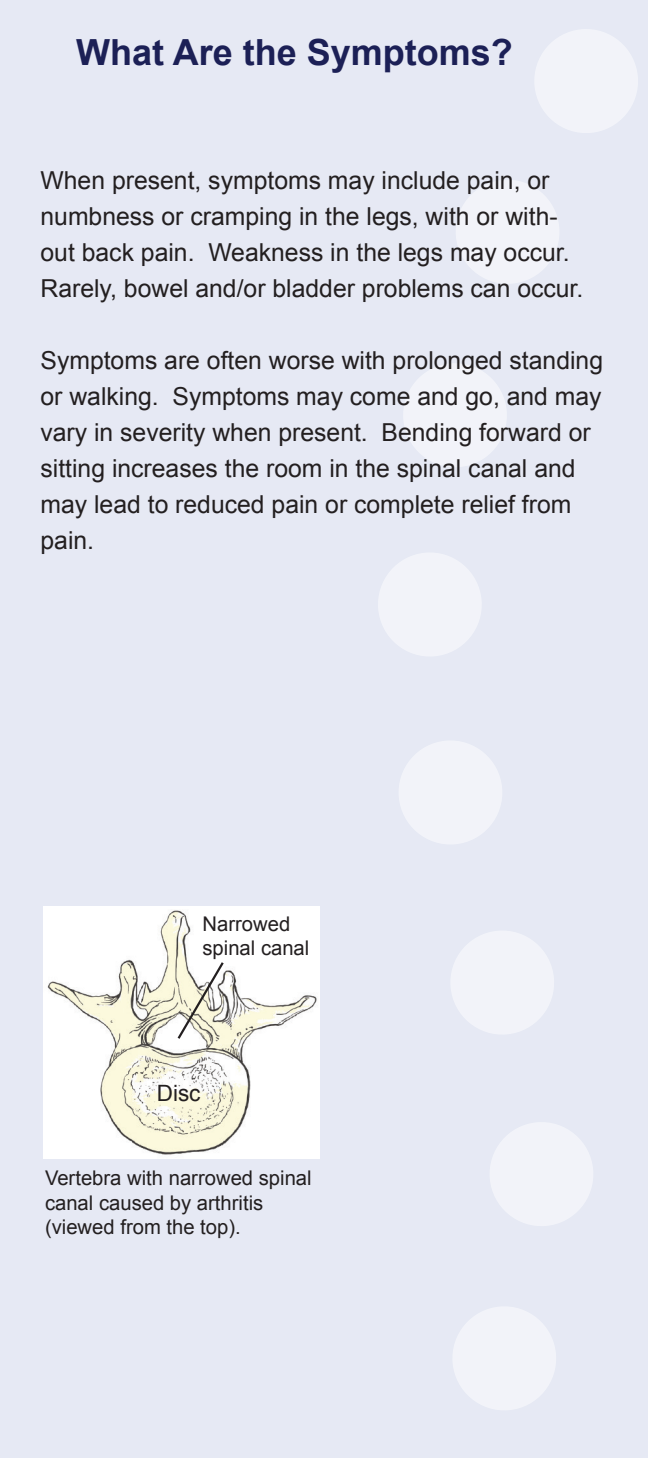
<style>
.page{position:relative;width:648px;height:1458px;background:#e6e9f4}
.page>*{position:absolute;margin:0;border:0;box-sizing:border-box;transform-origin:0 0}
.Right_Hand_Heading{font:700 36px "Arial";color:#1c2056}
.Body_Text{font:24.75px/36px "Arial";color:#231f20}
.Body_Text-2{font:22.5px "Arial";color:#231f20}
.Body_Text-3{font:20.25px/24.3px "Arial";color:#231f20}
</style>
<div class="page">
<svg style="left:455px;top:179px;width:106px;height:106px"></svg>
<svg style="left:402px;top:362px;width:106px;height:106px"></svg>
<svg style="left:377px;top:551px;width:106px;height:107px"></svg>
<svg style="left:397px;top:739px;width:106px;height:107px"></svg>
<svg style="left:449px;top:929px;width:106px;height:107px"></svg>
<svg style="left:488px;top:1121px;width:106px;height:106px"></svg>
<svg style="left:451px;top:1305px;width:106px;height:107px"></svg>
<svg style="left:533px;top:28px;width:106px;height:106px"></svg>
<img style="left:44px;top:907px;width:276px;height:251px">
<svg style="left:175px;top:960px;width:51px;height:81px"></svg>
<p class="Right_Hand_Heading" style="left:76px;top:29px;width:438px">What Are the Symptoms?</p>
<p class="Body_Text" style="left:40px;top:163px;width:544px">When present, symptoms may include pain, or numbness or cramping in the legs, with or with&shy;out back pain. Weakness in the legs may occur.<br>Rarely, bowel and/or bladder problems can occur.</p>
<p class="Body_Text" style="left:40px;top:343px;width:564px">Symptoms are often worse with prolonged standing or walking. Symptoms may come and go, and may vary in severity when present. Bending forward or sitting increases the room in the spinal canal and may lead to reduced pain or complete relief from pain.</p>
<p class="Body_Text-3" style="left:202px;top:912px;width:108px">Narrowed spinal canal</p>
<p class="Body_Text-2" style="left:157px;top:1078px;width:45px">Disc</p>
<p class="Body_Text-3" style="left:45px;top:1166px;width:268px">Vertebra with narrowed spinal canal caused by arthritis (viewed from the top).</p>
</div>
